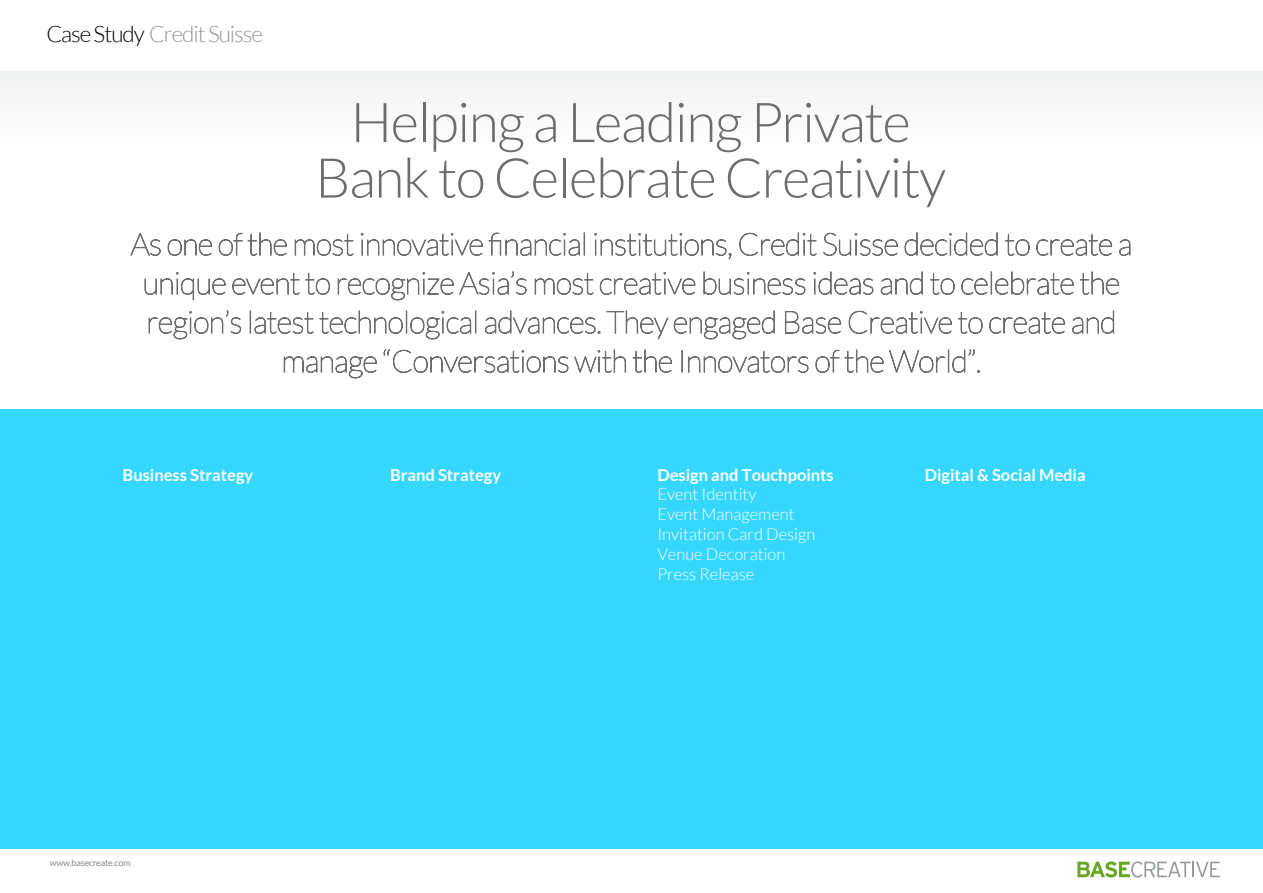
<style>
.page{position:relative;width:1263px;height:893px;background:#fff}
.page>*{position:absolute;margin:0;border:0;box-sizing:border-box;transform-origin:0 0}
.t1{font:300 54.9px/55.5px "Lato";letter-spacing:-.025em;color:#6f6d6c;text-align:center}
.t2{font:300 22.5px "Lato";letter-spacing:-.045em;color:#939598}
.t3{font:300 16.5px/19.8px "Lato";color:#fff}
.t4{font:700 16.5px "Lato";color:#fff}
.t5{font:9px "Lato";letter-spacing:-.025em;color:#848b8f}
.s1{color:#000}
</style>
<div class="page">
<div style="left:0;top:71px;width:1263px;height:77px;background:#f8f8f8"></div>
<svg style="left:1077px;top:861px;width:143px;height:16px"></svg>
<div style="left:0;top:409px;width:1263px;height:440px;background:#36d7fe"></div>
<svg style="left:130px;top:232px;width:31px;height:24px"></svg>
<svg style="left:167px;top:239px;width:45px;height:17px"></svg>
<svg style="left:218px;top:232px;width:69px;height:24px"></svg>
<svg style="left:294px;top:234px;width:60px;height:22px"></svg>
<svg style="left:360px;top:232px;width:225px;height:24px"></svg>
<svg style="left:594px;top:233px;width:138px;height:27px"></svg>
<svg style="left:739px;top:232px;width:78px;height:24px"></svg>
<svg style="left:823px;top:232px;width:75px;height:24px"></svg>
<svg style="left:904px;top:232px;width:94px;height:24px"></svg>
<svg style="left:1005px;top:234px;width:25px;height:22px"></svg>
<svg style="left:1036px;top:234px;width:76px;height:22px"></svg>
<svg style="left:1119px;top:239px;width:12px;height:17px"></svg>
<svg style="left:144px;top:272px;width:82px;height:28px"></svg>
<svg style="left:232px;top:273px;width:98px;height:22px"></svg>
<svg style="left:337px;top:271px;width:190px;height:30px"></svg>
<svg style="left:534px;top:272px;width:162px;height:23px"></svg>
<svg style="left:703px;top:271px;width:103px;height:24px"></svg>
<svg style="left:813px;top:271px;width:61px;height:24px"></svg>
<svg style="left:880px;top:271px;width:43px;height:24px"></svg>
<svg style="left:930px;top:273px;width:25px;height:22px"></svg>
<svg style="left:961px;top:271px;width:158px;height:24px"></svg>
<svg style="left:148px;top:310px;width:93px;height:30px"></svg>
<svg style="left:250px;top:310px;width:226px;height:30px"></svg>
<svg style="left:485px;top:310px;width:290px;height:30px"></svg>
<svg style="left:785px;top:311px;width:56px;height:23px"></svg>
<svg style="left:848px;top:310px;width:104px;height:24px"></svg>
<svg style="left:958px;top:312px;width:25px;height:22px"></svg>
<svg style="left:989px;top:312px;width:76px;height:22px"></svg>
<svg style="left:1072px;top:310px;width:42px;height:24px"></svg>
<svg style="left:284px;top:356px;width:93px;height:23px"></svg>
<svg style="left:383px;top:349px;width:243px;height:25px"></svg>
<svg style="left:632px;top:349px;width:40px;height:24px"></svg>
<div style="left:681px;top:350px;width:2px;height:23px;border:1px solid #6f6d6c"></div>
<svg style="left:688px;top:351px;width:121px;height:22px"></svg>
<svg style="left:815px;top:349px;width:165px;height:24px"></svg>
<h2 class="t2" style="left:47px;top:22px;width:218px"><span class="s1">Case Study</span> Credit Suisse</h2>
<h1 class="t1" style="left:315px;top:95px;width:632px">Helping a Leading Private<br>Bank to Celebrate Creativity</h1>
<p class="t4" style="left:123px;top:465px;width:132px">Business Strategy</p>
<p class="t4" style="left:390px;top:465px;width:113px">Brand Strategy</p>
<p class="t4" style="left:657px;top:465px;width:178px">Design and Touchpoints</p>
<p class="t3" style="left:657px;top:485px;width:160px">Event Identity<br>Event Management<br>Invitation Card Design<br>Venue Decoration<br>Press Release</p>
<p class="t4" style="left:925px;top:465px;width:162px">Digital &amp; Social Media</p>
<p class="t5" style="left:50px;top:858px;width:82px">www.basecreate.com</p>
</div>
